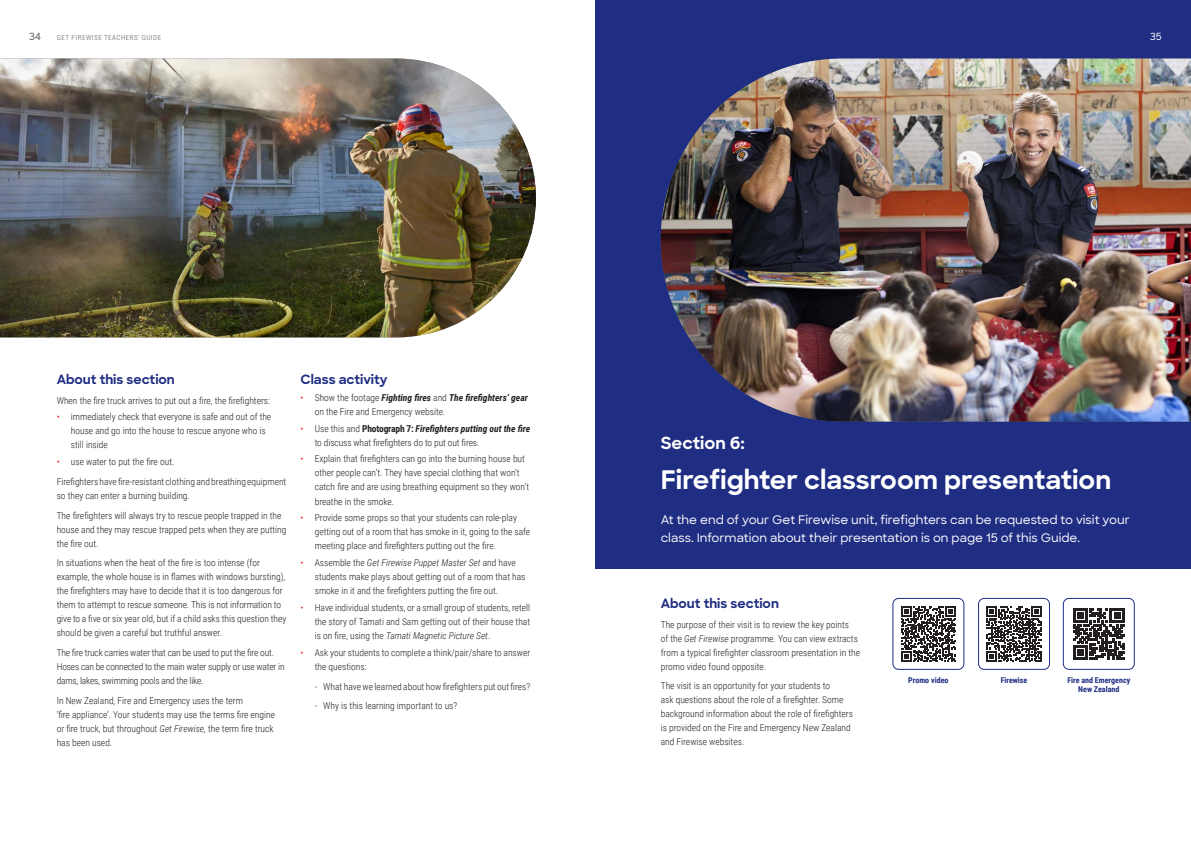
<style>
.page{position:relative;width:1191px;height:842px;background:#fff}
.page>*{position:absolute;margin:0;border:0;box-sizing:border-box;transform-origin:0 0}
.Heading_1{font:700 26px "Sharp Sans";color:#fff}
.Heading_1-2{font:700 17px "Sharp Sans";color:#fff}
.Heading_2{font:700 13px "Sharp Sans";color:#1f2d82}
.Intro{font:500 12px/18px "Sharp Sans";color:#fff}
.t1{font:500 10px "Sharp Sans";color:#57585a}
.t2{font:500 10px "Sharp Sans";color:#fff}
.Body{font:300 9.5px/14px "Roboto Condensed";color:#231f20}
.Body-2{font:300 9.5px/14px "Roboto Condensed";letter-spacing:-.02em;color:#231f20}
.Table_Body{font:700 8px/9px "Roboto Condensed";color:#1f2d82;text-align:center}
.t3{font:300 7px "Roboto Condensed";letter-spacing:.075em;color:#57585a}
.s1{color:#ee1d23}
.s2{font-style:italic}
.s3{font-weight:700;font-style:italic}
.s4{font-weight:700}
</style>
<div class="page">
<img style="left:0;top:59px;width:536px;height:278px">
<div style="left:595px;top:0;width:596px;height:568px;background:#1f2d82"></div>
<img style="left:660px;top:59px;width:531px;height:362px">
<svg style="left:901px;top:606px;width:55px;height:55px"></svg>
<div style="left:892px;top:598px;width:72px;height:72px;border:1px solid #1f2d82;border-radius:6px"></div>
<svg style="left:1073px;top:609px;width:51px;height:50px"></svg>
<div style="left:1063px;top:598px;width:71px;height:72px;border:1px solid #1f2d82;border-radius:6px"></div>
<svg style="left:986px;top:606px;width:55px;height:55px"></svg>
<div style="left:978px;top:598px;width:71px;height:72px;border:1px solid #1f2d82;border-radius:6px"></div>
<p class="t1" style="left:29px;top:29px;width:14px">34</p>
<p class="t3" style="left:57px;top:33px;width:106px">GET FIREWISE TEACHERS’ GUIDE</p>
<p class="t2" style="left:1150px;top:29px;width:13px">35</p>
<p class="Heading_2" style="left:57px;top:370px;width:120px">About this section</p>
<p class="Body" style="left:57px;top:393px;width:215px">When the fire truck arrives to put out a fire, the firefighters:</p>
<p class="Body" style="left:71px;top:410px;width:202px;text-indent:-14px"><span class="s1">•</span> immediately check that everyone is safe and out of the house and go into the house to rescue anyone who is still inside</p>
<p class="Body" style="left:57px;top:455px;width:119px"><span class="s1">•</span> use water to put the fire out.</p>
<p class="Body" style="left:57px;top:474px;width:231px">Firefighters have fire-resistant clothing and breathing equipment so they can enter a burning building.</p>
<p class="Body" style="left:57px;top:508px;width:231px">The firefighters will always try to rescue people trapped in the house and they may rescue trapped pets when they are putting the fire out.</p>
<p class="Body" style="left:57px;top:556px;width:231px">In situations when the heat of the fire is too intense (for example, the whole house is in flames with windows bursting), the firefighters may have to decide that it is too dangerous for them to attempt to rescue someone. This is not information to give to a five or six year old, but if a child asks this question they should be given a careful but truthful answer.</p>
<p class="Body-2" style="left:57px;top:645px;width:229px">The fire truck carries water that can be used to put the fire out.<br>Hoses can be connected to the main water supply or use water in dams, lakes, swimming pools and the like.</p>
<p class="Body" style="left:57px;top:693px;width:220px">In New Zealand, Fire and Emergency uses the term<br>‘fire appliance’. Your students may use the terms fire engine or fire truck, but throughout <span class="s2">Get Firewise,</span> the term fire truck has been used.</p>
<p class="Heading_2" style="left:300px;top:370px;width:88px">Class activity</p>
<p class="Body" style="left:315px;top:390px;width:215px;text-indent:-14px"><span class="s1">•</span> Show the footage <span class="s3">Fighting fires</span> and <span class="s3">The firefighters’ gear </span>on the Fire and Emergency website<span class="s2">.</span></p>
<p class="Body" style="left:315px;top:421px;width:217px;text-indent:-14px"><span class="s1">•</span> Use this and <span class="s4">Photograph 7:</span> <span class="s3">Firefighters putting out the fire </span>to discuss what firefighters do to put out fires.</p>
<p class="Body" style="left:315px;top:452px;width:216px;text-indent:-14px"><span class="s1">•</span> Explain that firefighters can go into the burning house but other people can’t. They have special clothing that won’t catch fire and are using breathing equipment so they won’t breathe in the smoke.</p>
<p class="Body" style="left:315px;top:511px;width:217px;text-indent:-14px"><span class="s1">•</span> Provide some props so that your students can role-play getting out of a room that has smoke in it, going to the safe meeting place and firefighters putting out the fire.</p>
<p class="Body" style="left:315px;top:555px;width:212px;text-indent:-14px"><span class="s1">•</span> Assemble the <span class="s2">Get Firewise Puppet Master Set</span> and have students make plays about getting out of a room that has smoke in it and the firefighters putting the fire out.</p>
<p class="Body" style="left:315px;top:600px;width:217px;text-align:justify;text-indent:-14px"><span class="s1">•</span> Have individual students, or a small group of students, retell the story of Tamati and Sam getting out of their house that is on fire, using the <span class="s2">Tamati Magnetic Picture Set</span>.</p>
<p class="Body" style="left:315px;top:645px;width:217px;text-indent:-14px"><span class="s1">•</span> Ask your students to complete a think/pair/share to answer the questions:</p>
<p class="Body" style="left:315px;top:679px;width:217px">- What have we learned about how firefighters put out fires?</p>
<p class="Body" style="left:315px;top:698px;width:144px">- Why is this learning important to us?</p>
<p class="Heading_1-2" style="left:660px;top:431px;width:86px">Section 6:</p>
<p class="Heading_1" style="left:660px;top:460px;width:452px">Firefighter classroom presentation</p>
<p class="Intro" style="left:660px;top:510px;width:470px">At the end of your Get Firewise unit, firefighters can be requested to visit your class. Information about their presentation is on page 15 of this Guide.</p>
<p class="Heading_2" style="left:660px;top:594px;width:120px">About this section</p>
<p class="Body" style="left:660px;top:617px;width:201px">The purpose of their visit is to review the key points<br>of the <span class="s2">Get Firewise</span> programme. You can view extracts from a typical firefighter classroom presentation in the promo video found opposite.</p>
<p class="Body" style="left:660px;top:679px;width:194px">The visit is an opportunity for your students to<br>ask questions about the role of a firefighter. Some background information about the role of firefighters is provided on the Fire and Emergency New Zealand and Firewise websites.</p>
<p class="Table_Body" style="left:908px;top:675px;width:42px">Promo video</p>
<p class="Table_Body" style="left:1067px;top:675px;width:64px">Fire and Emergency<br>New Zealand</p>
<p class="Table_Body" style="left:1000px;top:675px;width:28px">Firewise</p>
</div>
